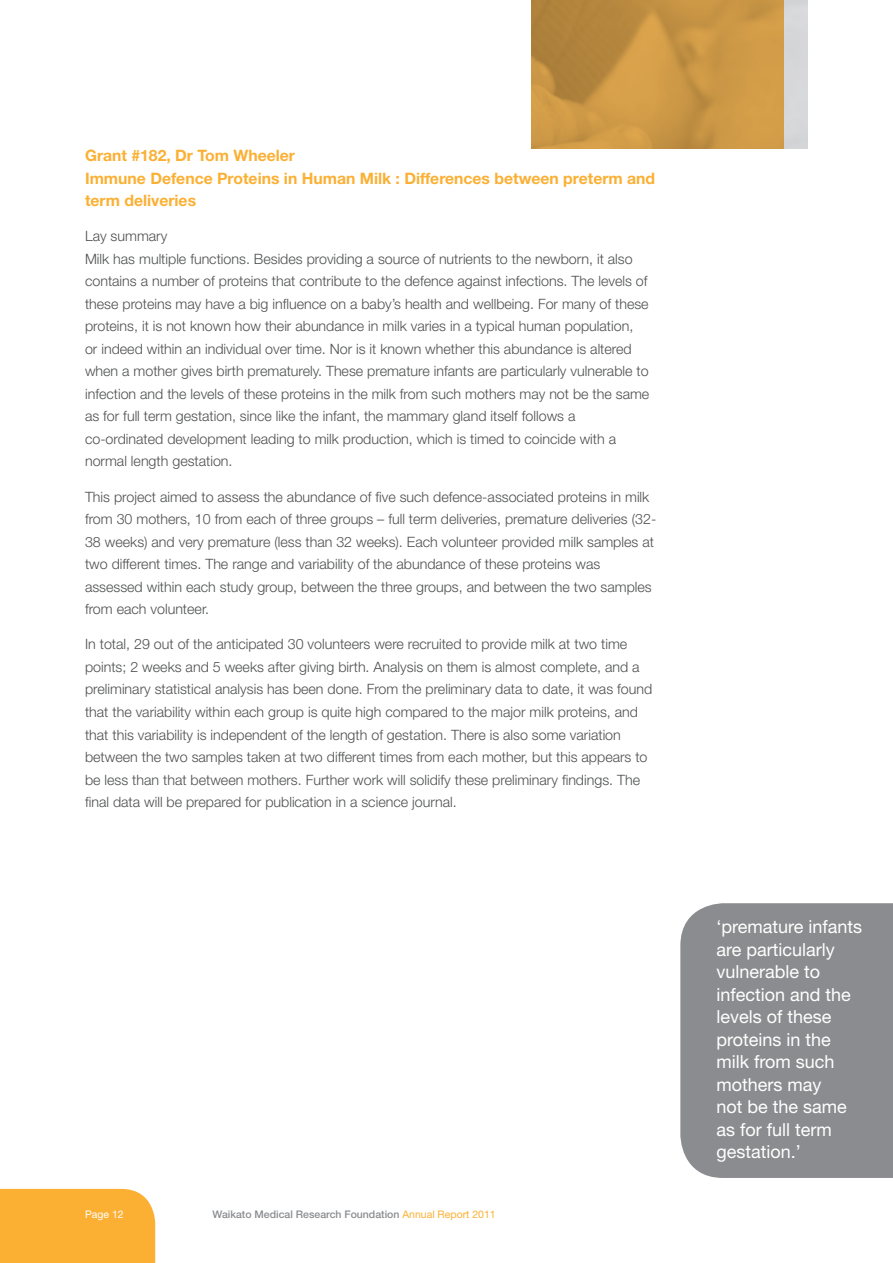
<style>
.page{position:relative;width:893px;height:1263px;background:#fff}
.page>*{position:absolute;margin:0;border:0;box-sizing:border-box;transform-origin:0 0}
.t1{font:18px/22.5px "Helvetica Neue";color:#fff}
.t2{font:700 15.75px/22.5px "Helvetica Neue";color:#fbb033}
.t3{font:300 14.25px/22.5px "Helvetica Neue";color:#4e4f50}
.t4{font:500 10.5px "Helvetica Neue";color:#8a8c8f}
.t5{font:10.5px "Helvetica Neue";color:#fff}
.s1{font-weight:400;color:#fbb033}
</style>
<div class="page">
<div style="left:0;top:1189px;width:155px;height:74px;background:#fbb033"></div>
<hr style="left:892px;top:0;width:1px;height:45px;background:#fbb033">
<div style="left:680px;top:903px;width:213px;height:275px;background:#8a8c8f"></div>
<img style="left:532px;top:0;width:276px;height:149px">
<p class="t2" style="left:85px;top:144px;width:572px">Grant #182, Dr Tom Wheeler<br>Immune Defence Proteins in Human Milk : Differences between preterm and term deliveries</p>
<p class="t3" style="left:85px;top:225px;width:566px">Lay summary<br>Milk has multiple functions. Besides providing a source of nutrients to the newborn, it also contains a number of proteins that contribute to the defence against infections. The levels of these proteins may have a big influence on a baby’s health and wellbeing. For many of these proteins, it is not known how their abundance in milk varies in a typical human population,<br>or indeed within an individual over time. Nor is it known whether this abundance is altered when a mother gives birth prematurely. These premature infants are particularly vulnerable to infection and the levels of these proteins in the milk from such mothers may not be the same as for full term gestation, since like the infant, the mammary gland itself follows a co-ordinated development leading to milk production, which is timed to coincide with a normal length gestation.</p>
<p class="t3" style="left:85px;top:485px;width:573px">This project aimed to assess the abundance of five such defence-associated proteins in milk from 30 mothers, 10 from each of three groups – full term deliveries, premature deliveries (32- 38 weeks) and very premature (less than 32 weeks). Each volunteer provided milk samples at two different times. The range and variability of the abundance of these proteins was assessed within each study group, between the three groups, and between the two samples from each volunteer.</p>
<p class="t3" style="left:85px;top:633px;width:569px">In total, 29 out of the anticipated 30 volunteers were recruited to provide milk at two time points; 2 weeks and 5 weeks after giving birth. Analysis on them is almost complete, and a preliminary statistical analysis has been done. From the preliminary data to date, it was found that the variability within each group is quite high compared to the major milk proteins, and that this variability is independent of the length of gestation. There is also some variation between the two samples taken at two different times from each mother, but this appears to be less than that between mothers. Further work will solidify these preliminary findings. The final data will be prepared for publication in a science journal.</p>
<p class="t5" style="left:85px;top:1208px;width:39px">Page 12</p>
<p class="t4" style="left:213px;top:1208px;width:285px">Waikato Medical Research Foundation <span class="s1">Annual Report 2011</span></p>
<p class="t1" style="left:716px;top:915px;width:147px">‘premature infants are particularly vulnerable to infection and the levels of these proteins in the milk from such mothers may<br>not be the same as for full term gestation.’</p>
</div>
